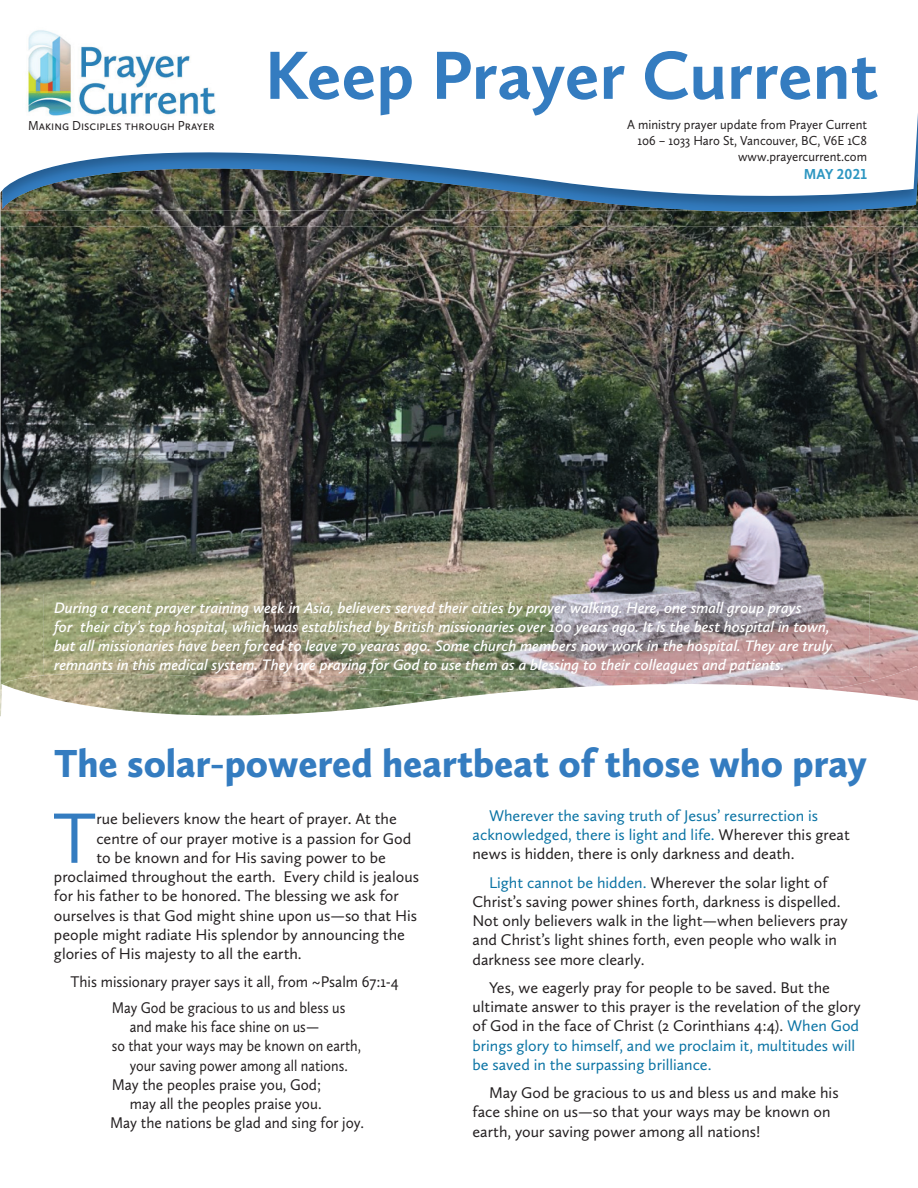
<style>
.page{position:relative;width:918px;height:1188px;background:#fff}
.page>*{position:absolute;margin:0;border:0;box-sizing:border-box;transform-origin:0 0}
.t1{font:73.8px "Calluna Sans";color:#347cc0}
.t2{font:700 70.5px "Calluna Sans";color:#347cc0}
.t3{font:900 40.5px "Calluna Sans";color:#347cc0;scale:.96 1}
.t4{font:16.05px/19.2px "Calluna Sans";color:#231f20}
.t5{font:16.05px/19.2px "Calluna Sans";color:#0a73a4}
.t6{font:16.05px "Calluna Sans";color:#231f20;scale:.95 1}
.t7{font:16.05px "Calluna Sans";color:#231f20;scale:.89 1}
.t8{font:16.05px "Calluna Sans";color:#231f20;scale:.9 1}
.t9{font:italic 600 15.75px/18.9px "Calluna Sans";color:#fff}
.t10{font:700 15px "Calluna Sans";letter-spacing:.015em;color:#2d96c1;scale:.95 1}
.t11{font:13.5px/16.2px "Calluna Sans";color:#231f20;text-align:right;scale:.95 1}
.t12{font:13.5px "Calluna Sans";color:#231f20;scale:.92 1}
.s1{color:#231f20}
.s2{color:#0a73a4}
</style>
<div class="page">
<img style="left:1px;top:209px;width:917px;height:409px">
<img style="left:1px;top:618px;width:42px;height:44px">
<img style="left:869px;top:618px;width:49px;height:44px">
<img style="left:43px;top:594px;width:826px;height:68px">
<svg style="left:0;top:211px;width:1px;height:16px"></svg>
<img style="left:2px;top:211px;width:916px;height:14px">
<img style="left:2px;top:209px;width:916px;height:2px">
<svg style="left:0;top:113px;width:918px;height:96px"></svg>
<img style="left:19px;top:30px;width:218px;height:92px">
<svg style="left:1px;top:662px;width:917px;height:54px"></svg>
<p class="t12" style="left:28px;top:117px;width:205px">Making Disciples through Prayer</p>
<h2 class="t2" style="left:265px;top:32px;width:615px">Keep Prayer Current</h2>
<p class="t11" style="left:627px;top:116px;width:254px">A ministry prayer update from Prayer Current<br>106 – 1033 Haro St, Vancouver, BC, V6E 1C8 www.prayercurrent.com</p>
<p class="t10" style="left:804px;top:165px;width:68px">MAY 2021</p>
<p class="t9" style="left:54px;top:598px;width:780px">During a recent prayer training week in Asia, believers served their cities by prayer walking. Here, one small group prays<br>for their city’s top hospital, which was established by British missionaries over 100 years ago. It is the best hospital in town, but all missionaries have been forced to leave 70 yearas ago. Some church members now work in the hospital. They are truly remnants in this medical system. They are praying for God to use them as a blessing to their colleagues and patients.</p>
<h3 class="t3" style="left:54px;top:738px;width:848px">The solar-powered heartbeat of those who pray</h3>
<p class="t5" style="left:473px;top:806px;width:379px;text-indent:16px">Wherever the saving truth of Jesus’ resurrection is acknowledged, there is light and life. <span class="s1">Wherever this great news is hidden, there is only darkness and death.</span></p>
<p class="t4" style="left:473px;top:872px;width:377px;text-indent:16px"><span class="s2">Light cannot be hidden.</span> Wherever the solar light of Christ’s saving power shines forth, darkness is dispelled.<br>Not only believers walk in the light—when believers pray and Christ’s light shines forth, even people who walk in darkness see more clearly.</p>
<p class="t4" style="left:473px;top:978px;width:390px;text-indent:16px">Yes, we eagerly pray for people to be saved. But the ultimate answer to this prayer is the revelation of the glory of God in the face of Christ (2 Corinthians 4:4). <span class="s2">When God brings glory to himself, and we proclaim it, multitudes will be saved in the surpassing brilliance.</span></p>
<p class="t4" style="left:473px;top:1083px;width:368px;text-indent:16px">May God be gracious to us and bless us and make his face shine on us—so that your ways may be known on earth, your saving power among all nations!</p>
<h1 class="t1" style="left:53px;top:793px;width:45px">T</h1>
<p class="t4" style="left:96px;top:809px;width:302px">rue believers know the heart of prayer. At the</p>
<p class="t4" style="left:96px;top:828px;width:316px">centre of our prayer motive is a passion for God</p>
<p class="t4" style="left:96px;top:848px;width:291px">to be known and for His saving power to be</p>
<p class="t4" style="left:54px;top:867px;width:367px">proclaimed throughout the earth. Every child is jealous</p>
<p class="t4" style="left:54px;top:886px;width:346px">for his father to be honored. The blessing we ask for</p>
<p class="t4" style="left:54px;top:905px;width:365px">ourselves is that God might shine upon us—so that His</p>
<p class="t4" style="left:54px;top:925px;width:353px">people might radiate His splendor by announcing the</p>
<p class="t4" style="left:54px;top:944px;width:249px">glories of His majesty to all the earth.</p>
<p class="t6" style="left:71px;top:972px;width:347px">This missionary prayer says it all, from ~Psalm 67:1-4</p>
<p class="t8" style="left:112px;top:998px;width:261px">May God be gracious to us and bless us</p>
<p class="t8" style="left:130px;top:1017px;width:212px">and make his face shine on us—</p>
<p class="t7" style="left:112px;top:1036px;width:282px">so that your ways may be known on earth,</p>
<p class="t7" style="left:130px;top:1056px;width:246px">your saving power among all nations.</p>
<p class="t6" style="left:112px;top:1075px;width:222px">May the peoples praise you, God;</p>
<p class="t6" style="left:130px;top:1094px;width:204px">may all the peoples praise you.</p>
<p class="t6" style="left:110px;top:1113px;width:269px">May the nations be glad and sing for joy.</p>
</div>
